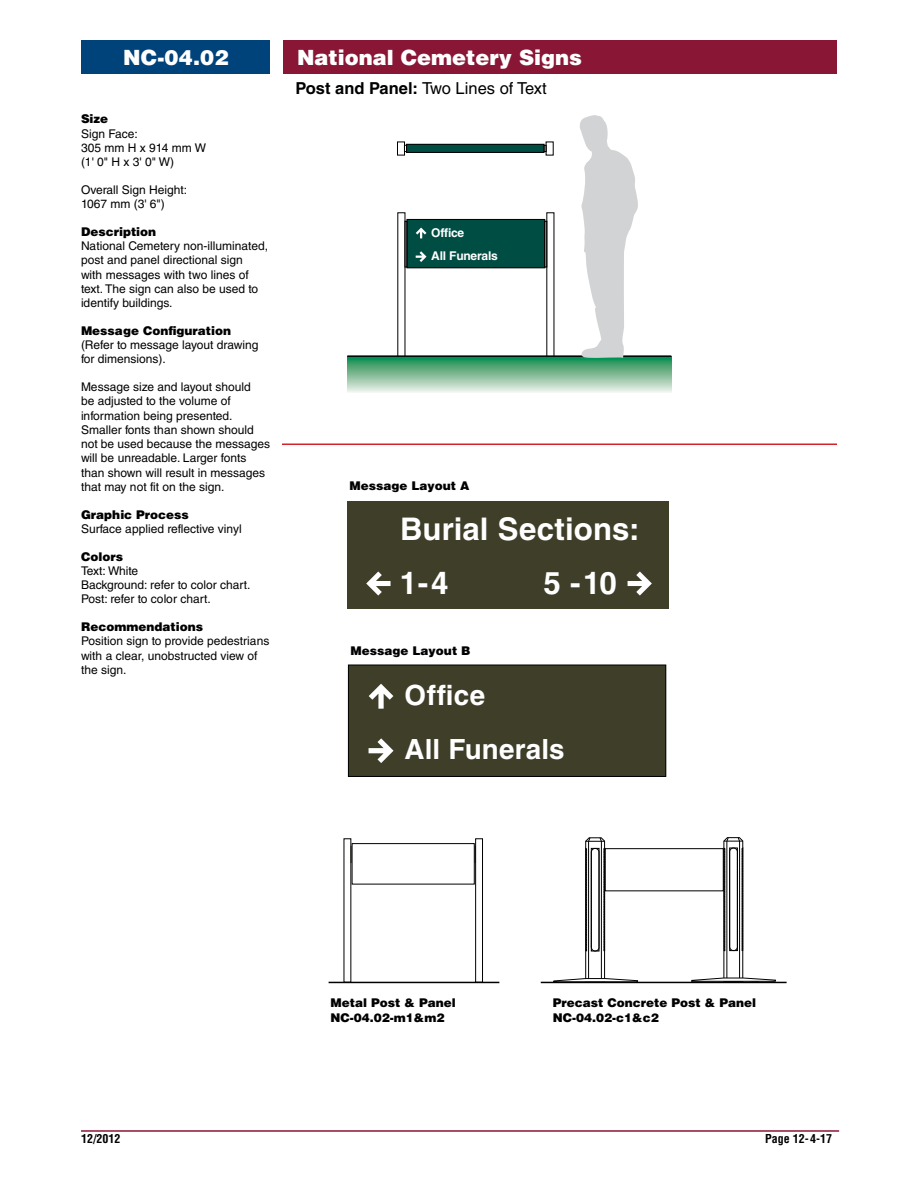
<style>
.page{position:relative;width:918px;height:1188px;background:#fff}
.page>*{position:absolute;margin:0;border:0;box-sizing:border-box;transform-origin:0 0}
.t1{font:700 31.2px/53.6px "Helvetica LT Std";letter-spacing:.005em;color:#fff}
.t2{font:700 27.75px/54.6px "Helvetica LT Std";letter-spacing:.005em;color:#fff}
.t3{font:900 21px "Helvetica LT Std";color:#fff}
.t4{font:16.5px "Helvetica LT Std";color:#000}
.t5{font:700 12.15px/23.7px "Helvetica LT Std";letter-spacing:-.02em;color:#fff}
.t6{font:12px/14.2px "Helvetica LT Std";color:#000}
.t7{font:900 12px/14.4px "Helvetica LT Std";color:#000}
.t8{font:700 condensed 12px "Helvetica LT Std";color:#000}
.s1{font-weight:700}
</style>
<div class="page">
<div style="left:284px;top:40px;width:553px;height:34px;background:#891635"></div>
<hr style="left:81px;top:1130px;width:758px;height:2px;background:#891635">
<div style="left:81px;top:40px;width:189px;height:34px;background:#00427a"></div>
<div style="left:348px;top:502px;width:321px;height:107px;background:#3f3e29"></div>
<svg style="left:366px;top:571px;width:25px;height:25px"></svg>
<svg style="left:628px;top:571px;width:24px;height:25px"></svg>
<div style="left:397px;top:142px;width:8px;height:13px;border:1px solid #000"></div>
<div style="left:407px;top:144px;width:137px;height:8px;background:#004d43"></div>
<div style="left:406px;top:144px;width:138px;height:9px;border:1px solid #000"></div>
<svg style="left:544px;top:145px;width:2px;height:7px"></svg>
<svg style="left:404px;top:145px;width:3px;height:7px"></svg>
<div style="left:407px;top:219px;width:138px;height:49px;background:#004d43"></div>
<div style="left:407px;top:219px;width:138px;height:49px;border:1px solid #000"></div>
<div style="left:405px;top:221px;width:2px;height:46px;border:1px solid #000"></div>
<div style="left:545px;top:221px;width:2px;height:46px;border:1px solid #000"></div>
<svg style="left:416px;top:228px;width:10px;height:10px"></svg>
<svg style="left:416px;top:251px;width:11px;height:11px"></svg>
<svg style="left:348px;top:357px;width:324px;height:36px"></svg>
<hr style="left:347px;top:355px;width:324px;height:2px;background:#000">
<svg style="left:579px;top:115px;width:60px;height:244px"></svg>
<hr style="left:283px;top:444px;width:554px;height:1px;background:#d2232a">
<svg style="left:351px;top:846px;width:1px;height:17px"></svg>
<hr style="left:329px;top:982px;width:170px;height:1px;background:#000">
<div style="left:605px;top:848px;width:119px;height:43px;border:1px solid #000"></div>
<svg style="left:553px;top:837px;width:85px;height:145px"></svg>
<svg style="left:691px;top:837px;width:85px;height:145px"></svg>
<div style="left:475px;top:838px;width:8px;height:145px;border:1px solid #000"></div>
<hr style="left:541px;top:982px;width:246px;height:1px;background:#000">
<div style="left:352px;top:843px;width:123px;height:42px;border:1px solid #000"></div>
<div style="left:348px;top:665px;width:318px;height:111px;background:#3f3e29"></div>
<div style="left:348px;top:665px;width:318px;height:112px;border:1px solid #000"></div>
<svg style="left:369px;top:684px;width:24px;height:25px"></svg>
<svg style="left:369px;top:738px;width:25px;height:25px"></svg>
<h3 class="t3" style="left:123px;top:43px;width:107px">NC-04.02</h3>
<h3 class="t3" style="left:297px;top:44px;width:287px">National Cemetery Signs</h3>
<h3 class="t4" style="left:296px;top:79px;width:253px"><span class="s1">Post and Panel:</span> Two Lines of Text</h3>
<p class="t7" style="left:81px;top:112px;width:29px">Size</p>
<p class="t6" style="left:81px;top:126px;width:127px">Sign Face:<br>305 mm H x 914 mm W (1' 0" H x 3' 0" W)</p>
<p class="t6" style="left:81px;top:182px;width:108px">Overall Sign Height:<br>1067 mm (3' 6")</p>
<p class="t7" style="left:81px;top:224px;width:77px">Description</p>
<p class="t6" style="left:81px;top:239px;width:189px">National Cemetery non-illuminated, post and panel directional sign<br>with messages with two lines of text. The sign can also be used to identify buildings.</p>
<p class="t7" style="left:81px;top:323px;width:152px">Message Configuration</p>
<p class="t6" style="left:81px;top:338px;width:179px">(Refer to message layout drawing for dimensions).</p>
<p class="t6" style="left:81px;top:380px;width:191px">Message size and layout should<br>be adjusted to the volume of information being presented.<br>Smaller fonts than shown should not be used because the messages will be unreadable. Larger fonts than shown will result in messages that may not fit on the sign.</p>
<p class="t7" style="left:81px;top:507px;width:109px">Graphic Process</p>
<p class="t6" style="left:81px;top:521px;width:162px">Surface applied reflective vinyl</p>
<p class="t7" style="left:81px;top:549px;width:43px">Colors</p>
<p class="t6" style="left:81px;top:563px;width:171px">Text: White<br>Background: refer to color chart.<br>Post: refer to color chart.</p>
<p class="t7" style="left:81px;top:619px;width:124px">Recommendations</p>
<p class="t6" style="left:81px;top:634px;width:190px">Position sign to provide pedestrians with a clear, unobstructed view of the sign.</p>
<p class="t5" style="left:431px;top:220px;width:68px">Office<br>All Funerals</p>
<p class="t7" style="left:349px;top:478px;width:122px">Message Layout A</p>
<h1 class="t1" style="left:400px;top:502px;width:241px">Burial Sections:<br>1-4</h1>
<h1 class="t1" style="left:543px;top:555px;width:75px">5 -10</h1>
<p class="t7" style="left:351px;top:643px;width:122px">Message Layout B</p>
<h2 class="t2" style="left:405px;top:667px;width:162px">Office<br>All Funerals</h2>
<p class="t7" style="left:331px;top:995px;width:127px">Metal Post &amp; Panel<br>NC-04.02-m1&amp;m2</p>
<p class="t7" style="left:553px;top:995px;width:205px">Precast Concrete Post &amp; Panel<br>NC-04.02-c1&amp;c2</p>
<p class="t8" style="left:81px;top:1131px;width:41px">12/2012</p>
<p class="t8" style="left:765px;top:1131px;width:68px">Page 12-4-17</p>
</div>
